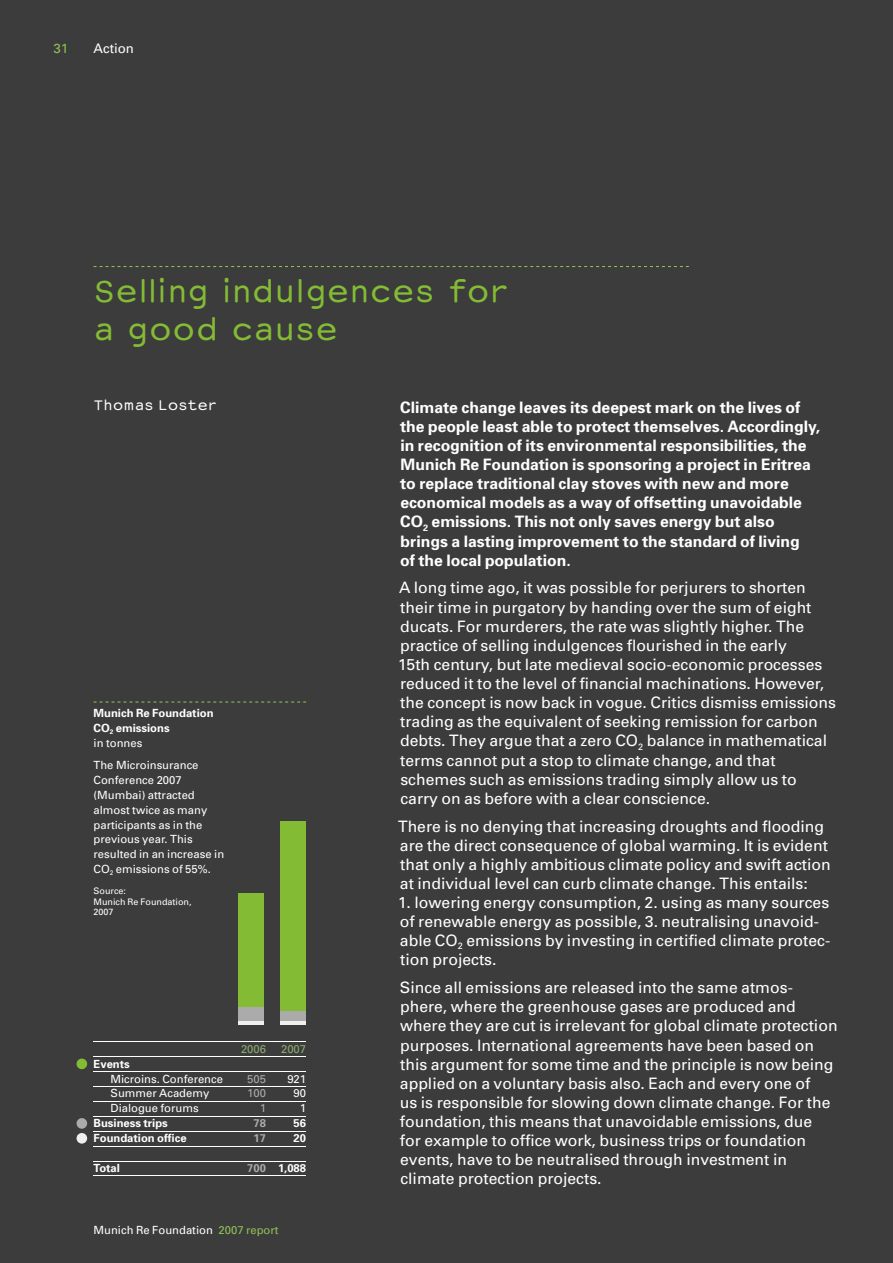
<style>
.page{position:relative;width:893px;height:1263px;background:#3c3c3c}
.page>*{position:absolute;margin:0;border:0;box-sizing:border-box;transform-origin:0 0}
.t1{font:29.25px/38.2px "Courier Sans";color:#83bc34}
.t2{font:15.75px/19.2px "MR Univers";color:#fff}
.t3{font:700 15.75px/19.2px "MR Univers";color:#fff}
.t4{font:13.35px "Courier Sans";color:#fff}
.t5{font:13.2px "MR Univers";color:#fff}
.t6{font:13.2px "MR Univers";color:#8fc155}
.t7{font:11.25px/14.9px "MR Univers";color:#fff}
.t8{font:700 11.25px/14.9px "MR Univers";color:#fff}
.t9{font:11.25px "MR Univers";color:#8bab6d}
.t10{font:11.25px "MR Univers";color:#ababab}
.t11{font:700 11.25px "MR Univers";color:#ababab}
.t12{font:9px/10.5px "MR Univers";color:#fff}
.s1{font-weight:400}
.s2{color:#ababab}
.s3{color:#8fc155}
</style>
<div class="page">
<hr style="left:238px;top:1021px;width:26px;height:3px;background:#efefef">
<div style="left:238px;top:1006px;width:26px;height:15px;background:#ababab"></div>
<div style="left:238px;top:893px;width:26px;height:113px;background:#83bc34"></div>
<hr style="left:281px;top:1021px;width:25px;height:4px;background:#efefef">
<div style="left:281px;top:1010px;width:25px;height:11px;background:#ababab"></div>
<div style="left:281px;top:821px;width:25px;height:190px;background:#83bc34"></div>
<div style="left:77px;top:1058px;width:10px;height:11px;background:#83bc34;border-radius:50%"></div>
<div style="left:77px;top:1118px;width:10px;height:11px;background:#ababab;border-radius:50%"></div>
<div style="left:77px;top:1133px;width:10px;height:10px;background:#efefef;border-radius:50%"></div>
<svg style="left:94px;top:266px;width:595px;height:1px"></svg>
<hr style="left:94px;top:1042px;width:212px;height:1px;background:#fff">
<hr style="left:94px;top:1057px;width:212px;height:1px;background:#fff">
<hr style="left:94px;top:1071px;width:212px;height:1px;background:#fff">
<hr style="left:94px;top:1086px;width:212px;height:1px;background:#fff">
<hr style="left:94px;top:1101px;width:212px;height:1px;background:#fff">
<hr style="left:94px;top:1116px;width:212px;height:1px;background:#fff">
<hr style="left:94px;top:1131px;width:212px;height:1px;background:#fff">
<hr style="left:94px;top:1146px;width:212px;height:1px;background:#fff">
<hr style="left:94px;top:1161px;width:212px;height:1px;background:#fff">
<hr style="left:94px;top:1176px;width:212px;height:1px;background:#fff">
<svg style="left:94px;top:701px;width:212px;height:1px"></svg>
<p class="t6" style="left:53px;top:40px;width:16px">31</p>
<p class="t5" style="left:94px;top:40px;width:42px">Action</p>
<h1 class="t1" style="left:94px;top:271px;width:417px">Selling indulgences for a good cause</h1>
<p class="t4" style="left:94px;top:395px;width:125px">Thomas Loster</p>
<p class="t8" style="left:94px;top:705px;width:122px">Munich Re Foundation<br>CO<sub>2</sub> emissions<br><span class="s1">in tonnes</span></p>
<p class="t7" style="left:94px;top:757px;width:132px">The Microinsurance<br>Conference 2007 (Mumbai) attracted almost twice as many participants as in the previous year. This resulted in an increase in<br>CO<sub>2</sub> emissions of 55%.</p>
<p class="t12" style="left:94px;top:886px;width:100px">Source:<br>Munich Re Foundation,<br>2007</p>
<p class="t9" style="left:241px;top:1042px;width:27px">2006</p>
<p class="t9" style="left:281px;top:1042px;width:27px">2007</p>
<p class="t8" style="left:94px;top:1056px;width:38px">Events</p>
<p class="t7" style="left:111px;top:1071px;width:114px">Microins. Conference</p>
<p class="t10" style="left:247px;top:1071px;width:20px">505</p>
<p class="t7" style="left:287px;top:1071px;width:20px">921</p>
<p class="t7" style="left:111px;top:1086px;width:100px">Summer Academy</p>
<p class="t10" style="left:247px;top:1086px;width:20px">100</p>
<p class="t7" style="left:294px;top:1086px;width:14px">90</p>
<p class="t7" style="left:111px;top:1101px;width:90px">Dialogue forums</p>
<p class="t10" style="left:260px;top:1101px;width:8px">1</p>
<p class="t7" style="left:300px;top:1101px;width:8px">1</p>
<p class="t8" style="left:94px;top:1115px;width:76px">Business trips</p>
<p class="t11" style="left:254px;top:1116px;width:14px">78</p>
<p class="t8" style="left:294px;top:1115px;width:14px">56</p>
<p class="t8" style="left:94px;top:1130px;width:95px">Foundation office</p>
<p class="t11" style="left:254px;top:1131px;width:14px">17</p>
<p class="t8" style="left:294px;top:1130px;width:14px">20</p>
<p class="t8" style="left:94px;top:1160px;width:28px">Total</p>
<p class="t8" style="left:247px;top:1160px;width:60px"><span class="s2">700</span> 1,088</p>
<p class="t7" style="left:94px;top:1222px;width:187px">Munich Re Foundation <span class="s3">2007 report</span></p>
<p class="t3" style="left:400px;top:397px;width:422px">Climate change leaves its deepest mark on the lives of the people least able to protect themselves. Accordingly, in recognition of its environmental responsibilities, the Munich Re Foundation is sponsoring a project in Eritrea to replace traditional clay stoves with new and more economical models as a way of offsetting unavoidable CO<sub>2</sub> emissions. This not only saves energy but also brings a lasting improvement to the standard of living<br>of the local population.</p>
<p class="t2" style="left:398px;top:578px;width:440px">A long time ago, it was possible for perjurers to shorten their time in purgatory by handing over the sum of eight ducats. For murderers, the rate was slightly higher. The practice of selling indulgences flourished in the early<br>15th century, but late medieval socio-economic processes reduced it to the level of financial machinations. However, the concept is now back in vogue. Critics dismiss emissions trading as the equivalent of seeking remission for carbon debts. They argue that a zero CO<sub>2</sub> balance in mathematical terms cannot put a stop to climate change, and that schemes such as emissions trading simply allow us to<br>carry on as before with a clear conscience.</p>
<p class="t2" style="left:398px;top:816px;width:434px">There is no denying that increasing droughts and flooding are the direct consequence of global warming. It is evident that only a highly ambitious climate policy and swift action at individual level can curb climate change. This entails:</p>
<p class="t2" style="left:398px;top:892px;width:434px">1. lowering energy consumption, 2. using as many sources of renewable energy as possible, 3. neutralising unavoid&shy;able CO<sub>2</sub> emissions by investing in certified climate protec&shy;tion projects.</p>
<p class="t2" style="left:400px;top:978px;width:439px">Since all emissions are released into the same atmos&shy;phere, where the greenhouse gases are produced and where they are cut is irrelevant for global climate protection purposes. Inter national agreements have been based on this argument for some time and the principle is now being applied on a voluntary basis also. Each and every one of<br>us is responsible for slowing down climate change. For the foundation, this means that unavoidable emissions, due<br>for example to office work, business trips or foundation events, have to be neutralised through investment in climate protection projects.</p>
</div>
